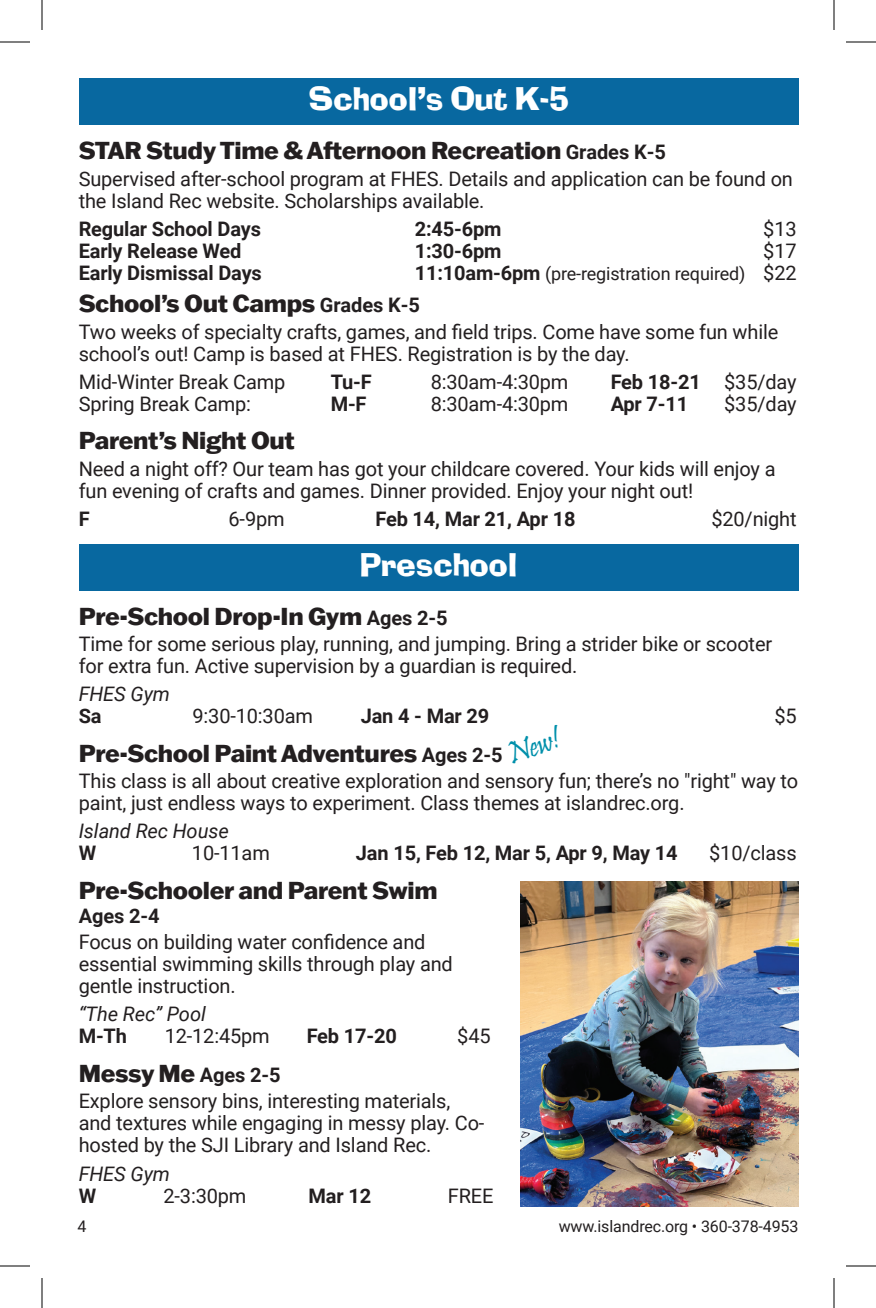
<style>
.page{position:relative;width:876px;height:1308px;background:#fff}
.page>*{position:absolute;margin:0;border:0;box-sizing:border-box;transform-origin:0 0}
.t1{font:32px "Pristina";color:#0090ab}
.t2{font:31.2px "Ad Lib";letter-spacing:-.005em;color:#fff}
.Heading{font:800 24px "Franklin Gothic ATF";letter-spacing:-.015em;color:#231f20}
.body_copy{font:20px/22px "Roboto";letter-spacing:-.01em;color:#231f20}
.body_4_tabs{font:700 20px "Roboto";letter-spacing:-.01em;color:#231f20}
.body_4_tabs-2{font:20px "Roboto";letter-spacing:-.01em;color:#231f20}
.body_5_tabs{font:20px "Roboto";letter-spacing:-.01em;color:#231f20}
.location{font:italic 20px "Roboto";letter-spacing:-.005em;color:#231f20}
.body_5_tabs-2{font:700 20px "Roboto";letter-spacing:-.01em;color:#231f20}
.Heading-2{font:700 20px "Roboto";color:#231f20}
.body_4_tabs-3{font:18px "Roboto";letter-spacing:-.01em;color:#231f20}
.body_copy-2{font:16px "Roboto";letter-spacing:-.01em;color:#231f20}
.s1{font-family:"Arial";font-weight:900}
.s2{font-family:"Roboto";font-weight:700;font-size:20px}
.s3{font-weight:700;font-size:20px}
.s4{font-size:20px}
.s5{font-weight:400}
</style>
<div class="page">
<div style="left:79px;top:544px;width:720px;height:46px;background:#0868a0"></div>
<div style="left:79px;top:78px;width:720px;height:46px;background:#0868a0"></div>
<img style="left:520px;top:882px;width:279px;height:325px">
<hr style="left:0;top:42px;width:30px;height:1px;background:#000">
<hr style="left:846px;top:42px;width:30px;height:1px;background:#000">
<hr style="left:0;top:1266px;width:30px;height:1px;background:#000">
<hr style="left:846px;top:1266px;width:30px;height:1px;background:#000">
<hr style="left:42px;top:0;width:1px;height:30px;background:#000">
<hr style="left:42px;top:1278px;width:1px;height:30px;background:#000">
<hr style="left:834px;top:0;width:1px;height:30px;background:#000">
<hr style="left:834px;top:1278px;width:1px;height:30px;background:#000">
<p class="t2" style="left:309px;top:85px;width:261px">School<span class="s1">’</span>s Out K-5</p>
<p class="Heading" style="left:79px;top:135px;width:589px">STAR Study Time &amp; Afternoon Recreation <span class="s2">Grades K-5</span></p>
<p class="body_copy" style="left:79px;top:167px;width:716px">Supervised after-school program at FHES. Details and application can be found on the Island Rec website. Scholarships available.</p>
<p class="body_4_tabs" style="left:79px;top:215px;width:184px">Regular School Days</p>
<p class="body_4_tabs" style="left:415px;top:215px;width:88px">2:45-6pm</p>
<p class="body_4_tabs-2" style="left:763px;top:215px;width:35px">$13</p>
<p class="body_4_tabs" style="left:79px;top:237px;width:164px">Early Release Wed</p>
<p class="body_4_tabs" style="left:415px;top:237px;width:88px">1:30-6pm</p>
<p class="body_4_tabs-2" style="left:763px;top:237px;width:35px">$17</p>
<p class="body_4_tabs" style="left:79px;top:259px;width:185px">Early Dismissal Days</p>
<p class="body_4_tabs-3" style="left:415px;top:261px;width:384px"><span class="s3">11:10am-6pm</span> (pre-registration required) <span class="s4">$22</span></p>
<p class="Heading" style="left:79px;top:287px;width:343px">School’s Out Camps <span class="s2">Grades K-5</span></p>
<p class="body_copy" style="left:79px;top:320px;width:701px">Two weeks of specialty crafts, games, and field trips. Come have some fun while school’s out! Camp is based at FHES. Registration is by the day.</p>
<p class="body_5_tabs" style="left:79px;top:368px;width:208px">Mid-Winter Break Camp</p>
<p class="body_5_tabs-2" style="left:331px;top:368px;width:43px">Tu-F</p>
<p class="body_5_tabs" style="left:431px;top:368px;width:139px">8:30am-4:30pm</p>
<p class="body_5_tabs-2" style="left:611px;top:368px;width:187px">Feb 18-21 <span class="s5">$35/day</span></p>
<p class="body_5_tabs" style="left:79px;top:390px;width:174px">Spring Break Camp:</p>
<p class="body_5_tabs-2" style="left:331px;top:390px;width:37px">M-F</p>
<p class="body_5_tabs" style="left:431px;top:390px;width:139px">8:30am-4:30pm</p>
<p class="body_5_tabs-2" style="left:611px;top:390px;width:79px">Apr 7-11</p>
<p class="body_5_tabs" style="left:724px;top:390px;width:74px">$35/day</p>
<p class="Heading" style="left:79px;top:425px;width:218px">Parent’s Night Out</p>
<p class="body_copy" style="left:79px;top:457px;width:698px">Need a night off? Our team has got your childcare covered. Your kids will enjoy a fun evening of crafts and games. Dinner provided. Enjoy your night out!</p>
<p class="body_4_tabs" style="left:79px;top:505px;width:12px">F</p>
<p class="body_4_tabs-2" style="left:229px;top:505px;width:58px">6-9pm</p>
<p class="body_4_tabs" style="left:375px;top:505px;width:202px">Feb 14, Mar 21, Apr 18</p>
<p class="body_4_tabs-2" style="left:711px;top:505px;width:87px">$20/night</p>
<p class="t2" style="left:360px;top:552px;width:159px">Preschool</p>
<p class="Heading" style="left:79px;top:600px;width:370px">Pre-School Drop-In Gym <span class="s2">Ages 2-5</span></p>
<p class="body_copy" style="left:79px;top:632px;width:695px">Time for some serious play, running, and jumping. Bring a strider bike or scooter for extra fun. Active supervision by a guardian is required.</p>
<p class="location" style="left:79px;top:680px;width:93px">FHES Gym</p>
<p class="body_4_tabs" style="left:79px;top:702px;width:24px">Sa</p>
<p class="body_4_tabs-2" style="left:193px;top:702px;width:122px">9:30-10:30am</p>
<p class="body_4_tabs" style="left:361px;top:702px;width:130px">Jan 4 - Mar 29</p>
<p class="body_4_tabs-2" style="left:774px;top:702px;width:24px">$5</p>
<p class="Heading" style="left:79px;top:737px;width:425px">Pre-School Paint Adventures <span class="s2">Ages 2-5</span></p>
<p class="body_copy" style="left:79px;top:769px;width:721px">This class is all about creative exploration and sensory fun; there’s no "right" way to paint, just endless ways to experiment. Class themes at islandrec.org.</p>
<p class="location" style="left:79px;top:817px;width:152px">Island Rec House</p>
<p class="body_4_tabs" style="left:79px;top:839px;width:19px">W</p>
<p class="body_4_tabs-2" style="left:192px;top:839px;width:79px">10-11am</p>
<p class="body_4_tabs" style="left:356px;top:839px;width:323px">Jan 15, Feb 12, Mar 5, Apr 9, May 14</p>
<p class="body_4_tabs-2" style="left:709px;top:839px;width:89px">$10/class</p>
<p class="Heading" style="left:79px;top:874px;width:360px">Pre-Schooler and Parent Swim</p>
<p class="Heading-2" style="left:79px;top:902px;width:82px">Ages 2-4</p>
<p class="body_copy" style="left:79px;top:930px;width:376px">Focus on building water confidence and essential swimming skills through play and gentle instruction.</p>
<p class="location" style="left:79px;top:1000px;width:129px">“The Rec” Pool</p>
<p class="body_4_tabs" style="left:79px;top:1022px;width:50px">M-Th</p>
<p class="body_4_tabs-2" style="left:165px;top:1022px;width:107px">12-12:45pm</p>
<p class="body_4_tabs" style="left:307px;top:1022px;width:92px">Feb 17-20</p>
<p class="body_4_tabs-2" style="left:457px;top:1022px;width:35px">$45</p>
<p class="Heading" style="left:79px;top:1057px;width:204px">Messy Me <span class="s2">Ages 2-5</span></p>
<p class="body_copy" style="left:79px;top:1089px;width:407px">Explore sensory bins, interesting materials, and textures while engaging in messy play. Co&shy;hosted by the SJI Library and Island Rec.</p>
<p class="location" style="left:79px;top:1159px;width:93px">FHES Gym</p>
<p class="body_4_tabs" style="left:79px;top:1181px;width:19px">W</p>
<p class="body_4_tabs-2" style="left:164px;top:1181px;width:84px">2-3:30pm</p>
<p class="body_4_tabs" style="left:309px;top:1181px;width:64px">Mar 12</p>
<p class="body_4_tabs-2" style="left:448px;top:1181px;width:47px">FREE</p>
<p class="t1" style="left:502px;top:738px;width:55px;rotate:-20deg">New!</p>
<p class="body_copy-2" style="left:78px;top:1215px;width:10px">4</p>
<p class="body_copy-2" style="left:559px;top:1215px;width:241px">www.islandrec.org • 360-378-4953</p>
</div>
